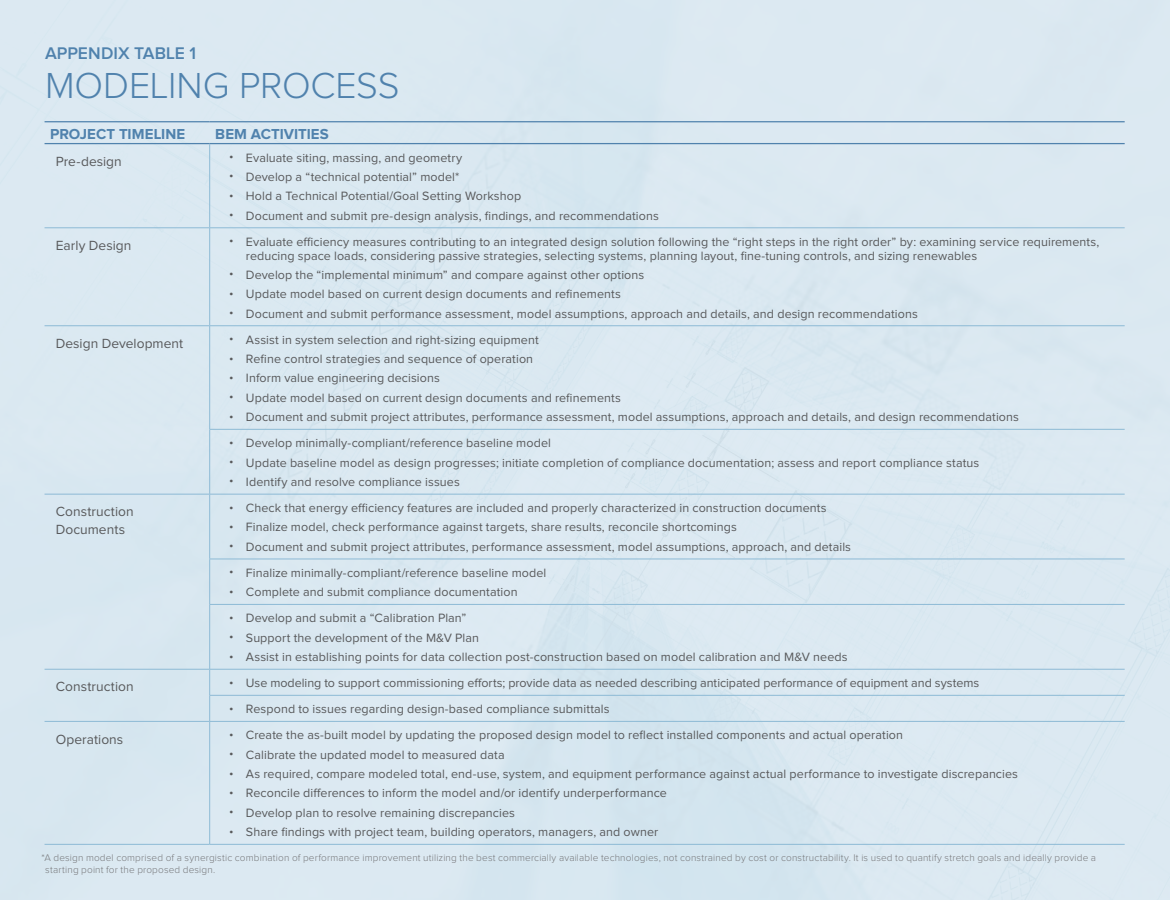
<style>
.page{position:relative;width:1170px;height:900px;background:#dbe9f1}
.page>*{position:absolute;margin:0;border:0;box-sizing:border-box;transform-origin:0 0}
.t1{font:300 37.5px "Proxima Nova";letter-spacing:-.005em;color:#5082ad}
.t2{font:600 17.5px "Proxima Nova";letter-spacing:.005em;color:#5082ad}
.t3{font:700 15px "Proxima Nova";letter-spacing:.005em;color:#5082ad}
.t4{font:13.75px/17.5px "Proxima Nova";letter-spacing:.005em;color:#58595b}
.t5{font:12.5px/13.8px "Proxima Nova";letter-spacing:.005em;color:#58595b}
.t6{font:300 10px/12.5px "Proxima Nova";letter-spacing:.015em;color:#77787b}
</style>
<div class="page">
<hr style="left:45px;top:227px;width:165px;height:1px;background:#8dbad5">
<hr style="left:45px;top:325px;width:165px;height:1px;background:#8dbad5">
<hr style="left:45px;top:494px;width:165px;height:1px;background:#8dbad5">
<hr style="left:45px;top:669px;width:165px;height:1px;background:#8dbad5">
<hr style="left:45px;top:721px;width:165px;height:1px;background:#8dbad5">
<hr style="left:45px;top:844px;width:165px;height:1px;background:#8dbad5">
<hr style="left:45px;top:121px;width:165px;height:1px;background:#5082ad">
<hr style="left:210px;top:121px;width:915px;height:1px;background:#5082ad">
<hr style="left:45px;top:143px;width:165px;height:1px;background:#5082ad">
<hr style="left:210px;top:143px;width:915px;height:1px;background:#5082ad">
<hr style="left:209px;top:144px;width:1px;height:83px;background:#8dbad5">
<hr style="left:210px;top:227px;width:915px;height:1px;background:#8dbad5">
<hr style="left:209px;top:228px;width:1px;height:97px;background:#8dbad5">
<hr style="left:210px;top:325px;width:915px;height:1px;background:#8dbad5">
<hr style="left:209px;top:326px;width:1px;height:103px;background:#8dbad5">
<hr style="left:209px;top:429px;width:916px;height:1px;background:#8dbad5">
<hr style="left:209px;top:430px;width:1px;height:64px;background:#8dbad5">
<hr style="left:210px;top:494px;width:915px;height:1px;background:#8dbad5">
<hr style="left:209px;top:494px;width:1px;height:65px;background:#8dbad5">
<hr style="left:209px;top:559px;width:916px;height:1px;background:#8dbad5">
<hr style="left:209px;top:559px;width:1px;height:45px;background:#8dbad5">
<hr style="left:209px;top:604px;width:916px;height:1px;background:#8dbad5">
<hr style="left:209px;top:605px;width:1px;height:64px;background:#8dbad5">
<hr style="left:210px;top:669px;width:915px;height:1px;background:#8dbad5">
<hr style="left:209px;top:695px;width:916px;height:1px;background:#8dbad5">
<svg style="left:209px;top:670px;width:1px;height:51px"></svg>
<hr style="left:210px;top:721px;width:915px;height:1px;background:#8dbad5">
<hr style="left:209px;top:722px;width:1px;height:122px;background:#8dbad5">
<hr style="left:210px;top:844px;width:915px;height:1px;background:#8dbad5">
<h2 class="t2" style="left:45px;top:45px;width:153px">APPENDIX TABLE 1</h2>
<h1 class="t1" style="left:45px;top:68px;width:356px">MODELING PROCESS</h1>
<p class="t3" style="left:50px;top:127px;width:137px">PROJECT TIMELINE</p>
<p class="t3" style="left:215px;top:127px;width:115px">BEM ACTIVITIES</p>
<p class="t4" style="left:56px;top:153px;width:68px">Pre-design</p>
<p class="t5" style="left:229px;top:151px;width:235px">• Evaluate siting, massing, and geometry</p>
<p class="t5" style="left:229px;top:170px;width:232px">• Develop a “technical potential” model*</p>
<p class="t5" style="left:229px;top:190px;width:294px">• Hold a Technical Potential/Goal Setting Workshop</p>
<p class="t5" style="left:229px;top:209px;width:431px">• Document and submit pre-design analysis, findings, and recommendations</p>
<p class="t4" style="left:56px;top:237px;width:77px">Early Design</p>
<p class="t5" style="left:246px;top:235px;width:855px;text-indent:-17px">• Evaluate efficiency measures contributing to an integrated design solution following the “right steps in the right order” by: examining service requirements, reducing space loads, considering passive strategies, selecting systems, planning layout, fine-tuning controls, and sizing renewables</p>
<p class="t5" style="left:229px;top:268px;width:417px">• Develop the “implemental minimum” and compare against other options</p>
<p class="t5" style="left:229px;top:288px;width:394px">• Update model based on current design documents and refinements</p>
<p class="t5" style="left:229px;top:307px;width:690px">• Document and submit performance assessment, model assumptions, approach and details, and design recommendations</p>
<p class="t4" style="left:56px;top:335px;width:129px">Design Development</p>
<p class="t5" style="left:229px;top:333px;width:311px">• Assist in system selection and right-sizing equipment</p>
<p class="t5" style="left:229px;top:353px;width:306px">• Refine control strategies and sequence of operation</p>
<p class="t5" style="left:229px;top:372px;width:212px">• Inform value engineering decisions</p>
<p class="t5" style="left:229px;top:391px;width:394px">• Update model based on current design documents and refinements</p>
<p class="t5" style="left:229px;top:411px;width:791px">• Document and submit project attributes, performance assessment, model assumptions, approach and details, and design recommendations</p>
<p class="t5" style="left:229px;top:437px;width:323px">• Develop minimally-compliant/reference baseline model</p>
<p class="t5" style="left:229px;top:456px;width:752px">• Update baseline model as design progresses; initiate completion of compliance documentation; assess and report compliance status</p>
<p class="t5" style="left:229px;top:476px;width:232px">• Identify and resolve compliance issues</p>
<p class="t4" style="left:56px;top:504px;width:79px">Construction<br>Documents</p>
<p class="t5" style="left:229px;top:502px;width:599px">• Check that energy efficiency features are included and properly characterized in construction documents</p>
<p class="t5" style="left:229px;top:521px;width:509px">• Finalize model, check performance against targets, share results, reconcile shortcomings</p>
<p class="t5" style="left:229px;top:540px;width:624px">• Document and submit project attributes, performance assessment, model assumptions, approach, and details</p>
<p class="t5" style="left:229px;top:566px;width:319px">• Finalize minimally-compliant/reference baseline model</p>
<p class="t5" style="left:229px;top:586px;width:290px">• Complete and submit compliance documentation</p>
<p class="t5" style="left:229px;top:612px;width:239px">• Develop and submit a “Calibration Plan”</p>
<p class="t5" style="left:229px;top:631px;width:252px">• Support the development of the M&amp;V Plan</p>
<p class="t5" style="left:229px;top:651px;width:620px">• Assist in establishing points for data collection post-construction based on model calibration and M&amp;V needs</p>
<p class="t4" style="left:56px;top:679px;width:79px">Construction</p>
<p class="t5" style="left:229px;top:677px;width:752px">• Use modeling to support commissioning efforts; provide data as needed describing anticipated performance of equipment and systems</p>
<p class="t5" style="left:229px;top:703px;width:382px">• Respond to issues regarding design-based compliance submittals</p>
<p class="t4" style="left:56px;top:731px;width:69px">Operations</p>
<p class="t5" style="left:229px;top:729px;width:676px">• Create the as-built model by updating the proposed design model to reflect installed components and actual operation</p>
<p class="t5" style="left:229px;top:748px;width:277px">• Calibrate the updated model to measured data</p>
<p class="t5" style="left:229px;top:768px;width:790px">• As required, compare modeled total, end-use, system, and equipment performance against actual performance to investigate discrepancies</p>
<p class="t5" style="left:229px;top:787px;width:439px">• Reconcile differences to inform the model and/or identify underperformance</p>
<p class="t5" style="left:229px;top:806px;width:287px">• Develop plan to resolve remaining discrepancies</p>
<p class="t5" style="left:229px;top:826px;width:431px">• Share findings with project team, building operators, managers, and owner</p>
<p class="t6" style="left:45px;top:852px;width:1052px;text-indent:-4px">*A design model comprised of a synergistic combination of performance improvement utilizing the best commercially available technologies, not constrained by cost or constructability. It is used to quantify stretch goals and ideally provide a starting point for the proposed design.</p>
</div>
